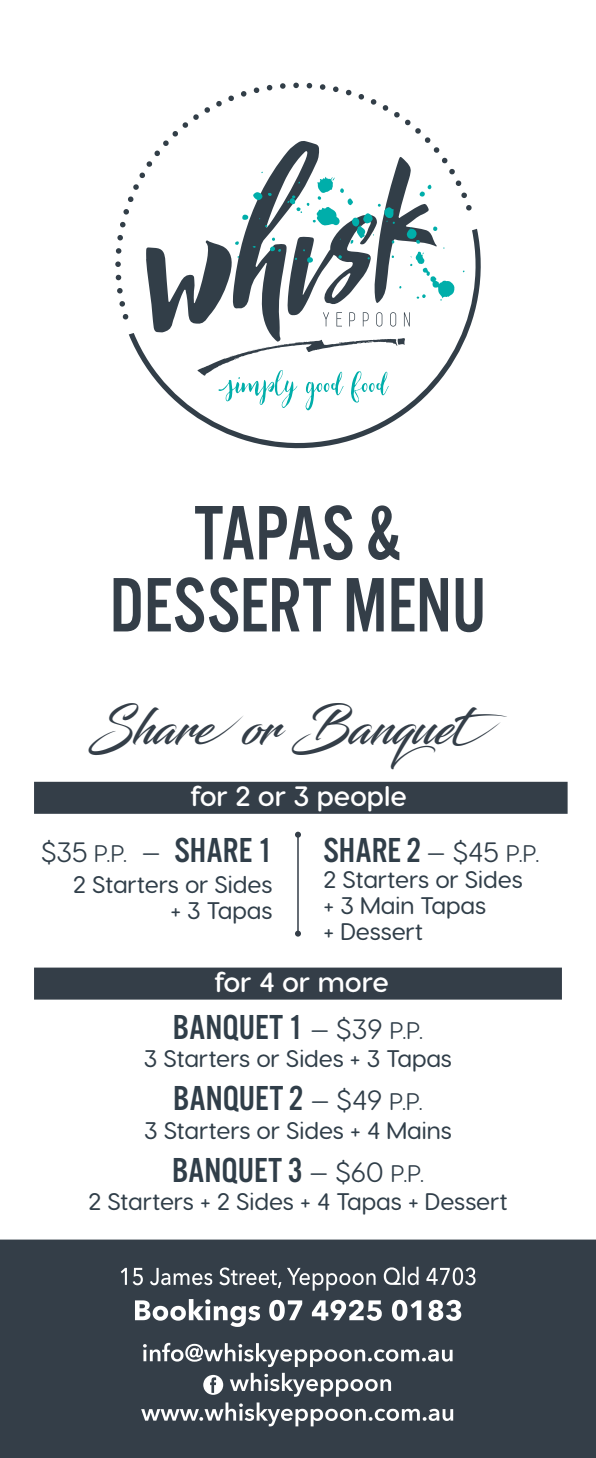
<style>
.page{position:relative;width:596px;height:1458px;background:#fff}
.page>*{position:absolute;margin:0;border:0;box-sizing:border-box;transform-origin:0 0}
.t1{font:80px/72px "Alternate Got No 3 D";color:#343e48;text-align:center;scale:.95 1}
.t2{font:50px "Blacksword";color:#343e48;scale:.94 1}
.t3{font:36px "Alternate Got No 3 D";color:#303e49}
.t4{font:600 28px "Visby Round CF";letter-spacing:-.01em;color:#fff}
.t5{font:500 24px/26px "Visby Round CF";letter-spacing:-.01em;color:#303e49;text-align:right}
.s1{font-family:"Visby Round CF";font-size:28px}
.s2{font-family:"Visby Round CF";font-size:24px}
</style>
<div class="page">
<div style="left:465px;top:204px;width:6px;height:7px;background:#323e48;border-radius:2px"></div>
<svg style="left:186px;top:229px;width:294px;height:219px"></svg>
<svg style="left:115px;top:83px;width:352px;height:327px"></svg>
<svg style="left:0;top:1239px;width:595px;height:218px;background:#444d57"></svg>
<div style="left:34px;top:781px;width:533px;height:32px;background:#343e48"></div>
<hr style="left:297px;top:834px;width:1px;height:99px;background:#343e48">
<svg style="left:295px;top:831px;width:6px;height:6px"></svg>
<svg style="left:295px;top:930px;width:6px;height:6px"></svg>
<div style="left:34px;top:967px;width:527px;height:32px;background:#343e48"></div>
<h1 class="t1" style="left:110px;top:499px;width:397px">TAPAS &amp;<br>DESSERT MENU</h1>
<h2 class="t2" style="left:89px;top:697px;width:446px">Shareor Banquet</h2>
<p class="t4" style="left:190px;top:778px;width:217px">for 2 or 3 people</p>
<h3 class="t3" style="left:41px;top:830px;width:233px"><span class="s1">$35</span> <span class="s2">P.P.</span> <span class="s1">—</span> SHARE 1</h3>
<p class="t5" style="left:73px;top:871px;width:201px">2 Starters or Sides + 3 Tapas</p>
<h3 class="t3" style="left:323px;top:830px;width:217px">SHARE 2 <span class="s1">— $45</span> <span class="s2">P.P.</span></h3>
<p class="t5" style="left:323px;top:865px;width:201px;text-align:left">2 Starters or Sides + 3 Main Tapas<br>+ Dessert</p>
<p class="t4" style="left:214px;top:964px;width:176px">for 4 or more</p>
<h3 class="t3" style="left:173px;top:1007px;width:251px">BANQUET 1 <span class="s1">— $39</span> <span class="s2">P.P.</span></h3>
<p class="t5" style="left:144px;top:1045px;width:309px">3 Starters or Sides + 3 Tapas</p>
<h3 class="t3" style="left:173px;top:1079px;width:251px">BANQUET 2 <span class="s1">— $49</span> <span class="s2">P.P.</span></h3>
<p class="t5" style="left:144px;top:1116px;width:309px">3 Starters or Sides + 4 Mains</p>
<h3 class="t3" style="left:172px;top:1150px;width:253px">BANQUET 3 <span class="s1">— $60</span> <span class="s2">P.P.</span></h3>
<p class="t5" style="left:88px;top:1188px;width:420px">2 Starters + 2 Sides + 4 Tapas + Dessert</p>
</div>
